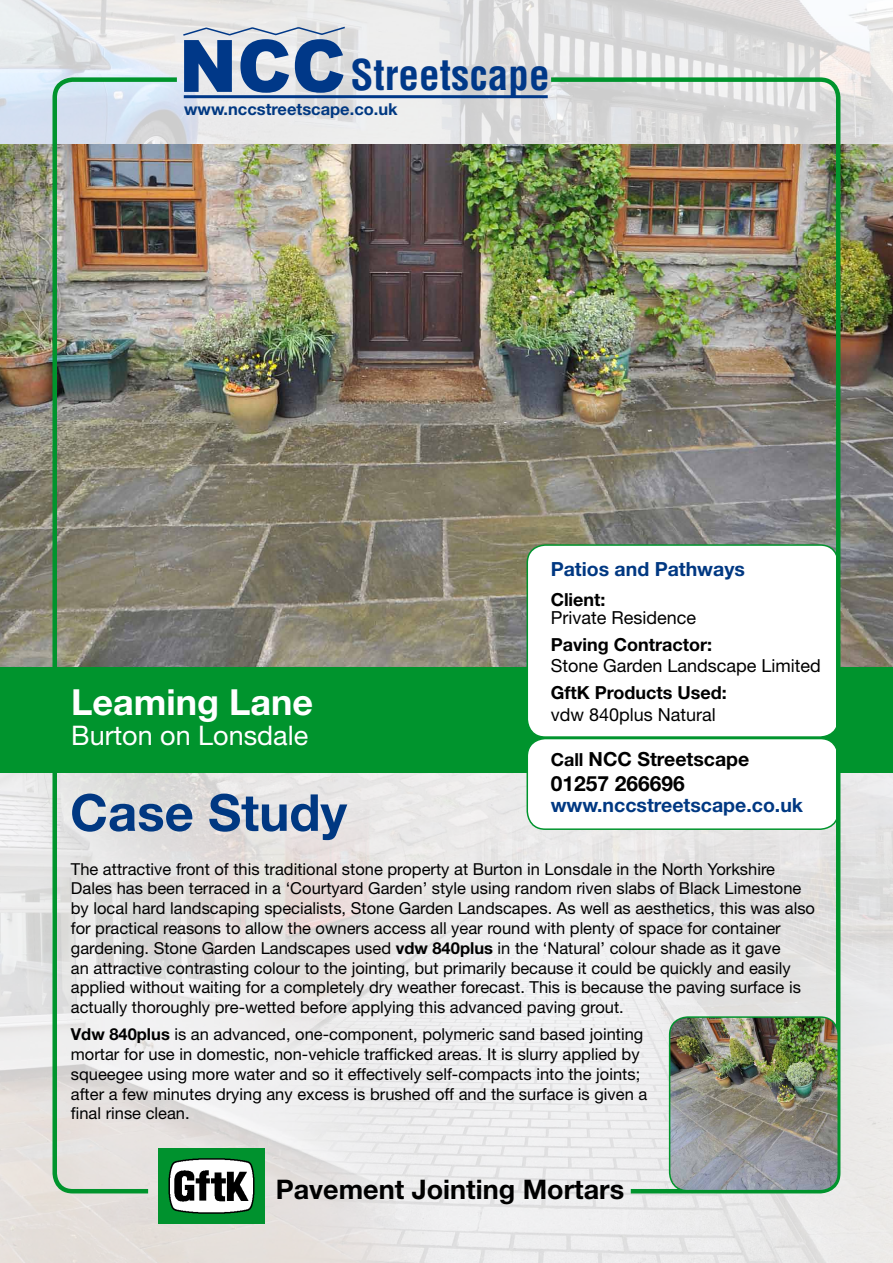
<style>
.page{position:relative;width:893px;height:1263px;background:#fff}
.page>*{position:absolute;margin:0;border:0;box-sizing:border-box;transform-origin:0 0}
.t1{font:700 51px "Helvetica Neue";color:#003882}
.t2{font:700 condensed 41.25px "Helvetica";color:#003888}
.t3{font:700 36px "Helvetica Neue";color:#fff}
.t4{font:700 27px "Helvetica Neue";color:#000}
.t5{font:27px "Helvetica Neue";color:#fff}
.t6{font:700 21px "Helvetica Neue";color:#000}
.t7{font:700 19.5px "Helvetica Neue";color:#003882}
.t8{font:700 19.5px "Helvetica Neue";color:#000}
.t9{font:18px "Helvetica Neue";color:#000}
.t10{font:700 18px "Helvetica Neue";color:#000}
.t11{font:16.5px/19.8px "Helvetica Neue";color:#000}
.t12{font:700 16.5px "Helvetica Neue";color:#003882}
.s1{font-size:18px}
.s2{font-weight:700}
</style>
<div class="page">
<img style="left:0;top:0;width:893px;height:1263px">
<img style="left:0;top:145px;width:893px;height:522px">
<div style="left:0;top:667px;width:893px;height:105px;background:#00942d"></div>
<div style="left:527px;top:738px;width:311px;height:91px;background:#fff;border-radius:18px"></div>
<div style="left:527px;top:545px;width:311px;height:192px;background:#fff;border-radius:18px"></div>
<img style="left:158px;top:1149px;width:107px;height:75px">
<svg style="left:182px;top:26px;width:165px;height:67px;background:#7b95ba"></svg>
<hr style="left:184px;top:95px;width:364px;height:3px;background:#003888">
<img style="left:50px;top:75px;width:131px;height:1121px">
<img style="left:547px;top:75px;width:296px;height:1121px">
<img style="left:670px;top:1017px;width:168px;height:174px">
<div style="left:669px;top:1016px;width:170px;height:175px;border:2px solid #00942d;border-radius:18px"></div>
<h2 class="t2" style="left:350px;top:50px;width:201px">Streetscape</h2>
<p class="t12" style="left:184px;top:99px;width:215px">www.nccstreetscape.co.uk</p>
<h3 class="t3" style="left:71px;top:680px;width:243px">Leaming Lane</h3>
<h3 class="t5" style="left:71px;top:719px;width:239px">Burton on Lonsdale</h3>
<h1 class="t1" style="left:70px;top:781px;width:278px">Case Study</h1>
<p class="t7" style="left:551px;top:557px;width:196px">Patios and Pathways</p>
<p class="t10" style="left:551px;top:588px;width:56px">Client:</p>
<p class="t9" style="left:551px;top:607px;width:147px">Private Residence</p>
<p class="t10" style="left:551px;top:633px;width:163px">Paving Contractor:</p>
<p class="t9" style="left:551px;top:655px;width:272px">Stone Garden Landscape Limited</p>
<p class="t10" style="left:551px;top:682px;width:178px">GftK Products Used:</p>
<p class="t9" style="left:551px;top:704px;width:167px">vdw 840plus Natural</p>
<p class="t8" style="left:551px;top:747px;width:200px"><span class="s1">Call</span> NCC Streetscape</p>
<p class="t6" style="left:551px;top:771px;width:136px">01257 266696</p>
<p class="t7" style="left:551px;top:793px;width:254px">www.nccstreetscape.co.uk</p>
<p class="t11" style="left:71px;top:858px;width:746px">The attractive front of this traditional stone property at Burton in Lonsdale in the North Yorkshire Dales has been terraced in a ‘Courtyard Garden’ style using random riven slabs of Black Limestone by local hard landscaping specialists, Stone Garden Landscapes. As well as aesthetics, this was also for practical reasons to allow the owners access all year round with plenty of space for container gardening. Stone Garden Landscapes used <span class="s2">vdw 840plus</span> in the ‘Natural’ colour shade as it gave<br>an attractive contrasting colour to the jointing, but primarily because it could be quickly and easily applied without waiting for a completely dry weather forecast. This is because the paving surface is actually thoroughly pre-wetted before applying this advanced paving grout.</p>
<p class="t11" style="left:71px;top:1024px;width:578px"><span class="s2">Vdw 840plus</span> is an advanced, one-component, polymeric sand based jointing mortar for use in domestic, non-vehicle trafficked areas. It is slurry applied by squeegee using more water and so it effectively self-compacts into the joints; after a few minutes drying any excess is brushed off and the surface is given a final rinse clean.</p>
<h3 class="t4" style="left:276px;top:1173px;width:350px">Pavement Jointing Mortars</h3>
</div>
